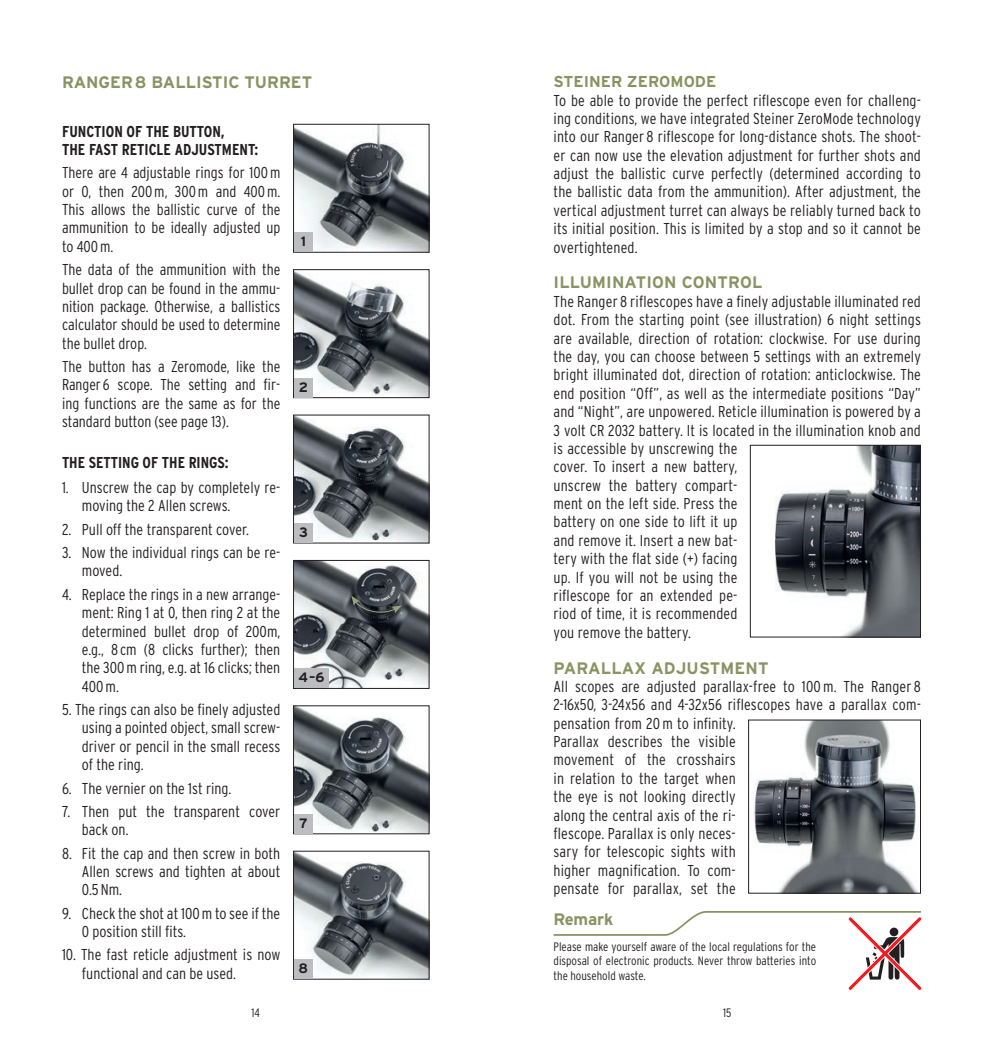
<style>
.page{position:relative;width:983px;height:1042px;background:#fff}
.page>*{position:absolute;margin:0;border:0;box-sizing:border-box;transform-origin:0 0}
.t1{font:700 16.62px "Interstate";color:#899362}
.t2{font:300 condensed 15.75px/18.4px "Interstate";letter-spacing:.005em;color:#231f20;text-align:justify}
.t3{font:700 condensed 15.75px/18.4px "Interstate";color:#231f20}
.t4{font:700 15.75px "Interstate";color:#899362}
.t5{font:700 13.65px "Interstate";color:#231f20}
.t6{font:300 condensed 12.25px/14.7px "Interstate";color:#231f20;text-align:justify}
</style>
<div class="page">
<img style="left:295px;top:126px;width:132px;height:125px">
<div style="left:293px;top:124px;width:136px;height:129px;border:1px solid #231f20"></div>
<div style="left:294px;top:232px;width:19px;height:20px;background:#bcbdc0"></div>
<img style="left:295px;top:271px;width:132px;height:125px">
<div style="left:293px;top:269px;width:136px;height:129px;border:1px solid #231f20"></div>
<div style="left:294px;top:378px;width:19px;height:19px;background:#bcbdc0"></div>
<img style="left:295px;top:417px;width:132px;height:124px">
<div style="left:293px;top:415px;width:136px;height:128px;border:1px solid #231f20"></div>
<div style="left:294px;top:523px;width:19px;height:19px;background:#bcbdc0"></div>
<img style="left:295px;top:707px;width:132px;height:125px">
<div style="left:293px;top:705px;width:136px;height:129px;border:1px solid #231f20"></div>
<div style="left:294px;top:814px;width:19px;height:19px;background:#bcbdc0"></div>
<img style="left:295px;top:853px;width:132px;height:124px">
<div style="left:293px;top:851px;width:136px;height:128px;border:1px solid #231f20"></div>
<div style="left:294px;top:959px;width:19px;height:19px;background:#bcbdc0"></div>
<img style="left:295px;top:562px;width:132px;height:125px">
<div style="left:293px;top:560px;width:136px;height:129px;border:1px solid #231f20"></div>
<div style="left:294px;top:668px;width:35px;height:20px;background:#bcbdc0"></div>
<svg style="left:351px;top:595px;width:51px;height:18px"></svg>
<svg style="left:553px;top:911px;width:369px;height:80px"></svg>
<img style="left:753px;top:721px;width:165px;height:170px">
<div style="left:748px;top:719px;width:172px;height:174px;border:1px solid #231f20"></div>
<img style="left:775px;top:447px;width:143px;height:188px">
<div style="left:749px;top:445px;width:171px;height:192px;border:1px solid #231f20"></div>
<p class="t1" style="left:62px;top:73px;width:251px">RANGER8 BALLISTIC TURRET</p>
<p class="t3" style="left:62px;top:122px;width:198px">FUNCTION OF THE BUTTON,<br>THE FAST RETICLE ADJUSTMENT:</p>
<p class="t2" style="left:62px;top:163px;width:220px">There are 4 adjustable rings for 100m or 0, then 200m, 300m and 400m.<br>This allows the ballistic curve of the ammunition to be ideally adjusted up to 400m.</p>
<p class="t2" style="left:62px;top:260px;width:220px">The data of the ammunition with the bullet drop can be found in the ammu&shy;nition package. Otherwise, a ballistics calculator should be used to determine the bullet drop.</p>
<p class="t2" style="left:62px;top:357px;width:220px">The button has a Zeromode, like the Ranger6 scope. The setting and fir&shy;ing functions are the same as for the standard button (see page 13).</p>
<p class="t3" style="left:62px;top:453px;width:168px">THE SETTING OF THE RINGS:</p>
<p class="t2" style="left:82px;top:478px;width:200px;text-indent:-20px">1. Unscrew the cap by completely re&shy;moving the 2 Allen screws.</p>
<p class="t2" style="left:62px;top:520px;width:188px">2. Pull off the transparent cover.</p>
<p class="t2" style="left:82px;top:543px;width:200px;text-indent:-20px">3. Now the individual rings can be re&shy;moved.</p>
<p class="t2" style="left:82px;top:585px;width:200px;text-indent:-20px">4. Replace the rings in a new arrange&shy;ment: Ring 1 at 0, then ring 2 at the determined bullet drop of 200m, e.g., 8 cm (8 clicks further); then the 300m ring, e.g. at 16 clicks; then 400m.</p>
<p class="t2" style="left:82px;top:700px;width:200px;text-indent:-20px">5. The rings can also be finely adjusted using a pointed object, small screw&shy;driver or pencil in the small recess of the ring.</p>
<p class="t2" style="left:62px;top:778px;width:171px">6. The vernier on the 1st ring.</p>
<p class="t2" style="left:82px;top:802px;width:200px;text-indent:-20px">7. Then put the transparent cover back on.</p>
<p class="t2" style="left:82px;top:844px;width:200px;text-indent:-20px">8. Fit the cap and then screw in both Allen screws and tighten at about 0.5Nm.</p>
<p class="t2" style="left:82px;top:904px;width:200px;text-indent:-20px">9. Check the shot at 100m to see if the<br>0 position still fits.</p>
<p class="t2" style="left:82px;top:945px;width:200px;text-indent:-20px">10. The fast reticle adjustment is now functional and can be used.</p>
<p class="t5" style="left:301px;top:234px;width:7px">1</p>
<p class="t5" style="left:299px;top:379px;width:11px">2</p>
<p class="t5" style="left:299px;top:525px;width:10px">3</p>
<p class="t5" style="left:298px;top:670px;width:27px">4–6</p>
<p class="t5" style="left:299px;top:815px;width:10px">7</p>
<p class="t5" style="left:298px;top:961px;width:11px">8</p>
<p class="t4" style="left:553px;top:73px;width:164px">STEINER ZEROMODE</p>
<p class="t2" style="left:553px;top:91px;width:369px">To be able to provide the perfect riflescope even for challeng&shy;ing conditions, we have integrated Steiner ZeroMode technology into our Ranger 8 riflescope for long-distance shots. The shoot&shy;er can now use the elevation adjustment for further shots and adjust the ballistic curve perfectly (determined according to the ballistic data from the ammunition). After adjustment, the vertical adjustment turret can always be reliably turned back to its initial position. This is limited by a stop and so it cannot be overtightened.</p>
<p class="t1" style="left:553px;top:273px;width:210px">ILLUMINATION CONTROL</p>
<p class="t2" style="left:553px;top:292px;width:369px;text-align:left">The Ranger 8 riflescopes have a finely adjustable illuminated red dot. From the starting point (see illustration) 6 night settings are available, direction of rotation: clockwise. For use during the day, you can choose between 5 settings with an extremely bright illuminated dot, direction of rotation: anticlockwise. The end position “Off”, as well as the intermediate positions “Day” and “Night”, are unpowered. Reticle illumination is powered by a 3 volt CR 2032 battery. It is located in the illumination knob and is accessible by unscrewing the<br>cover. To insert a new battery,<br>unscrew the battery compart-<br>ment on the left side. Press the<br>battery on one side to lift it up<br>and remove it. Insert a new bat-<br>tery with the flat side (+) facing<br>up. If you will not be using the<br>riflescope for an extended pe-<br>riod of time, it is recommended<br>you remove the battery.</p>
<p class="t1" style="left:553px;top:658px;width:216px">PARALLAX ADJUSTMENT</p>
<p class="t2" style="left:553px;top:677px;width:369px;text-align:left">All scopes are adjusted parallax-free to 100m. The Ranger8<br>2-16x50, 3-24x56 and 4-32x56 riflescopes have a parallax com&shy;pensation from 20m to infinity.<br>Parallax describes the visible<br>movement of the crosshairs<br>in relation to the target when<br>the eye is not looking directly<br>along the central axis of the ri-<br>flescope. Parallax is only neces-<br>sary for telescopic sights with<br>higher magnification. To com-<br>pensate for parallax, set the</p>
<p class="t1" style="left:553px;top:910px;width:61px">Remark</p>
<p class="t6" style="left:553px;top:939px;width:264px">Please make yourself aware of the local regulations for the disposal of electronic products. Never throw batteries into the household waste.</p>
<p class="t6" style="left:251px;top:1005px;width:10px">14</p>
<p class="t6" style="left:723px;top:1005px;width:10px">15</p>
</div>
